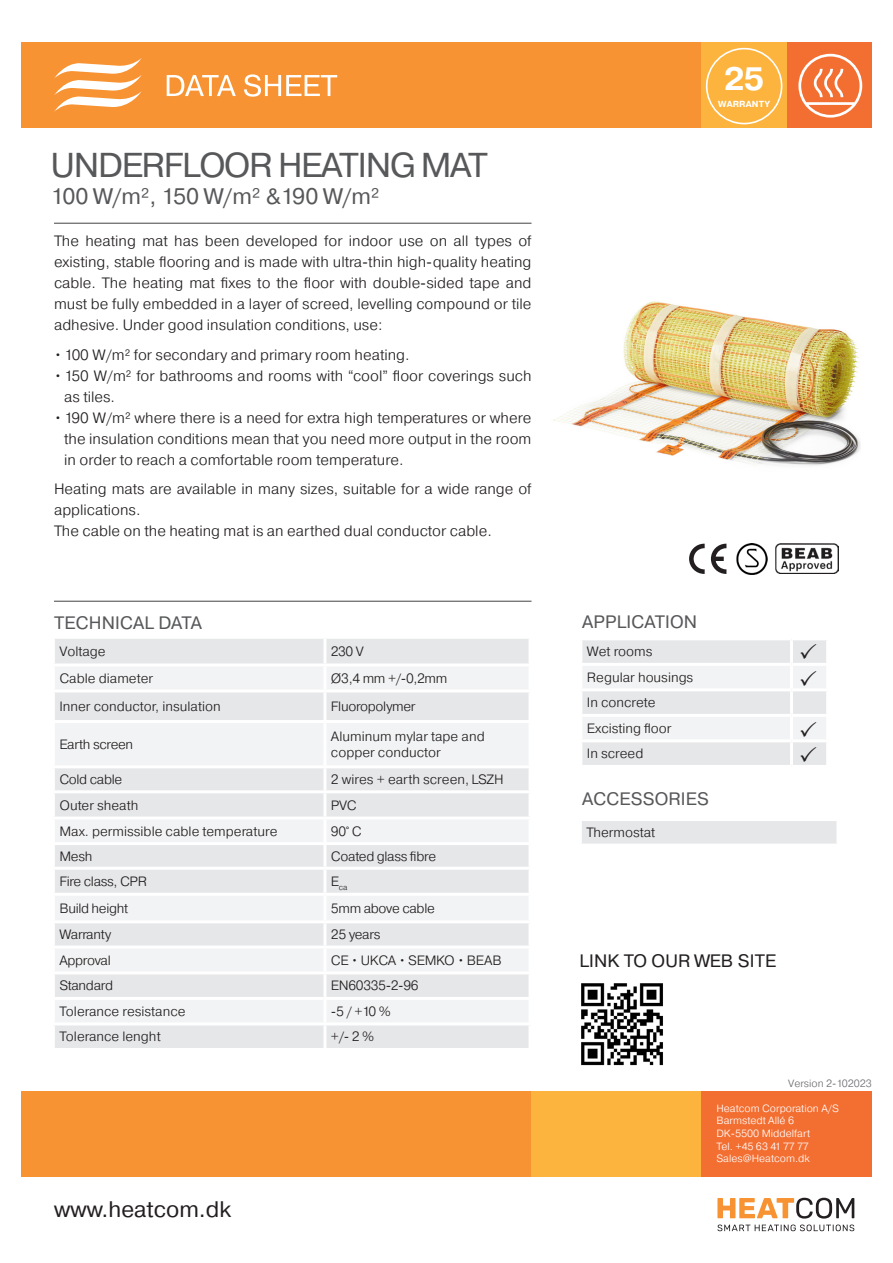
<style>
.page{position:relative;width:893px;height:1263px;background:#fff}
.page>*{position:absolute;margin:0;border:0;box-sizing:border-box;transform-origin:0 0}
.t1{font:34.5px "Pragmatica";letter-spacing:-.035em;color:#57585a}
.t2{font:700 32.4px "Pragmatica";color:#fff}
.t3{font:22.5px "Pragmatica";color:#57585a}
.t4{font:22.5px "Pragmatica";color:#231f20}
.t5{font:18px "Pragmatica";letter-spacing:.01em;color:#57585a}
.t6{font:18px "Pragmatica";letter-spacing:.01em;color:#231f20}
.t7{font:300 15px/21px "Pragmatica";color:#231f20;text-align:justify}
.t8{font:300 13.5px "Pragmatica";color:#231f20}
.t9{font:300 13.5px "Pragmatica";letter-spacing:-.025em;color:#231f20}
.t10{font:300 10.5px/12.6px "Pragmatica";color:#fff}
.t11{font:300 10.5px "Pragmatica";color:#6c6d70}
.t12{font:700 8.85px "Pragmatica";letter-spacing:.02em;color:#fff}
.t13{font:300 7.8px "Pragmatica";color:#231f20}
</style>
<div class="page">
<div style="left:21px;top:43px;width:851px;height:85px;background:#f79332"></div>
<div style="left:787px;top:43px;width:85px;height:85px;background:#f36e31"></div>
<div style="left:702px;top:43px;width:85px;height:85px;background:#fcb43f"></div>
<svg style="left:706px;top:48px;width:76px;height:76px"></svg>
<svg style="left:798px;top:54px;width:64px;height:64px"></svg>
<svg style="left:54px;top:58px;width:88px;height:54px"></svg>
<div style="left:21px;top:1091px;width:851px;height:85px;background:#f79332"></div>
<div style="left:531px;top:1091px;width:171px;height:85px;background:#fcb43f"></div>
<div style="left:702px;top:1091px;width:170px;height:85px;background:#f36e31"></div>
<svg style="left:717px;top:1198px;width:137px;height:20px"></svg>
<svg style="left:717px;top:1224px;width:137px;height:7px"></svg>
<svg style="left:167px;top:74px;width:170px;height:23px"></svg>
<hr style="left:54px;top:223px;width:477px;height:1px;background:#57585a">
<img style="left:553px;top:301px;width:308px;height:165px">
<svg style="left:689px;top:544px;width:37px;height:30px"></svg>
<img style="left:737px;top:544px;width:31px;height:30px">
<img style="left:775px;top:543px;width:63px;height:31px">
<div style="left:580px;top:819px;width:258px;height:26px;background:#e6e7e9"></div>
<hr style="left:579px;top:818px;width:260px;height:3px;background:#fff">
<hr style="left:579px;top:821px;width:3px;height:22px;background:#fff">
<hr style="left:836px;top:821px;width:3px;height:22px;background:#fff">
<hr style="left:579px;top:843px;width:260px;height:3px;background:#fff">
<hr style="left:54px;top:601px;width:477px;height:1px;background:#57585a">
<div style="left:55px;top:639px;width:473px;height:24px;background:#e6e7e9"></div>
<svg style="left:55px;top:667px;width:473px;height:355px;fill:#f2f3f4"></svg>
<svg style="left:55px;top:768px;width:473px;height:125px"></svg>
<div style="left:55px;top:923px;width:473px;height:22px;background:#e6e7e9"></div>
<div style="left:55px;top:974px;width:473px;height:23px;background:#e6e7e9"></div>
<div style="left:53px;top:998px;width:272px;height:26px;background:#f2f3f4"></div>
<div style="left:53px;top:1024px;width:272px;height:25px;background:#e6e7e9"></div>
<div style="left:325px;top:1024px;width:205px;height:25px;background:#e6e7e9"></div>
<hr style="left:323px;top:639px;width:3px;height:24px;background:#fff">
<hr style="left:323px;top:666px;width:3px;height:23px;background:#fff">
<hr style="left:52px;top:689px;width:273px;height:3px;background:#fff">
<hr style="left:325px;top:689px;width:206px;height:3px;background:#fff">
<hr style="left:323px;top:692px;width:3px;height:28px;background:#fff">
<hr style="left:52px;top:720px;width:273px;height:3px;background:#fff">
<hr style="left:325px;top:720px;width:206px;height:3px;background:#fff">
<hr style="left:323px;top:723px;width:3px;height:42px;background:#fff">
<hr style="left:52px;top:765px;width:273px;height:3px;background:#fff">
<hr style="left:325px;top:765px;width:206px;height:3px;background:#fff">
<hr style="left:323px;top:768px;width:3px;height:22px;background:#fff">
<hr style="left:52px;top:790px;width:273px;height:3px;background:#fff">
<hr style="left:325px;top:790px;width:206px;height:3px;background:#fff">
<hr style="left:323px;top:793px;width:3px;height:23px;background:#fff">
<hr style="left:52px;top:816px;width:273px;height:3px;background:#fff">
<hr style="left:325px;top:816px;width:206px;height:3px;background:#fff">
<hr style="left:323px;top:819px;width:3px;height:23px;background:#fff">
<hr style="left:52px;top:842px;width:273px;height:3px;background:#fff">
<hr style="left:325px;top:842px;width:206px;height:3px;background:#fff">
<hr style="left:323px;top:845px;width:3px;height:22px;background:#fff">
<hr style="left:52px;top:867px;width:273px;height:3px;background:#fff">
<hr style="left:325px;top:867px;width:206px;height:3px;background:#fff">
<hr style="left:323px;top:870px;width:3px;height:23px;background:#fff">
<hr style="left:52px;top:893px;width:273px;height:3px;background:#fff">
<hr style="left:325px;top:893px;width:206px;height:3px;background:#fff">
<hr style="left:323px;top:896px;width:3px;height:24px;background:#fff">
<hr style="left:52px;top:920px;width:273px;height:3px;background:#fff">
<hr style="left:325px;top:920px;width:206px;height:3px;background:#fff">
<hr style="left:323px;top:923px;width:3px;height:22px;background:#fff">
<hr style="left:52px;top:945px;width:273px;height:3px;background:#fff">
<hr style="left:325px;top:945px;width:206px;height:3px;background:#fff">
<hr style="left:323px;top:948px;width:3px;height:23px;background:#fff">
<hr style="left:52px;top:1000px;width:3px;height:22px;background:#fff">
<hr style="left:323px;top:1000px;width:3px;height:22px;background:#fff">
<hr style="left:52px;top:1022px;width:273px;height:3px;background:#fff">
<hr style="left:52px;top:1025px;width:3px;height:23px;background:#fff">
<hr style="left:325px;top:1022px;width:206px;height:3px;background:#fff">
<hr style="left:323px;top:1025px;width:3px;height:23px;background:#fff">
<hr style="left:528px;top:1025px;width:3px;height:23px;background:#fff">
<hr style="left:52px;top:1048px;width:273px;height:3px;background:#fff">
<hr style="left:325px;top:1048px;width:206px;height:3px;background:#fff">
<hr style="left:52px;top:971px;width:273px;height:3px;background:#fff">
<hr style="left:325px;top:971px;width:206px;height:3px;background:#fff">
<hr style="left:323px;top:974px;width:3px;height:23px;background:#fff">
<hr style="left:323px;top:997px;width:208px;height:3px;background:#fff">
<hr style="left:52px;top:997px;width:271px;height:3px;background:#fff">
<img style="left:581px;top:983px;width:82px;height:83px">
<svg style="left:582px;top:640px;width:244px;height:125px"></svg>
<p class="t1" style="left:51px;top:144px;width:439px">UNDERFLOOR HEATING MAT</p>
<p class="t3" style="left:51px;top:183px;width:330px">100 W/m², 150 W/m² &amp;190 W/m²</p>
<p class="t7" style="left:54px;top:230px;width:479px">The heating mat has been developed for indoor use on all types of existing, stable flooring and is made with ultra-thin high-quality heating cable. The heating mat fixes to the floor with double-sided tape and must be fully embedded in a layer of screed, levelling compound or tile adhesive. Under good insulation conditions, use:</p>
<p class="t7" style="left:54px;top:343px;width:357px">• 100 W/m² for secondary and primary room heating.</p>
<p class="t7" style="left:64px;top:364px;width:469px;text-indent:-10px">• 150 W/m² for bathrooms and rooms with “cool” floor coverings such as tiles.</p>
<p class="t7" style="left:64px;top:406px;width:469px;text-indent:-10px">• 190 W/m² where there is a need for extra high temperatures or where the insulation conditions mean that you need more output in the room in order to reach a comfortable room temperature.</p>
<p class="t7" style="left:54px;top:478px;width:479px">Heating mats are available in many sizes, suitable for a wide range of applications.</p>
<p class="t7" style="left:54px;top:520px;width:439px">The cable on the heating mat is an earthed dual conductor cable.</p>
<h2 class="t2" style="left:724px;top:58px;width:42px">25</h2>
<p class="t12" style="left:718px;top:98px;width:54px">WARRANTY</p>
<p class="t5" style="left:54px;top:612px;width:149px">TECHNICAL DATA</p>
<p class="t5" style="left:582px;top:611px;width:117px">APPLICATION</p>
<p class="t8" style="left:59px;top:643px;width:48px">Voltage</p>
<p class="t8" style="left:331px;top:643px;width:34px">230 V</p>
<p class="t8" style="left:59px;top:669px;width:95px">Cable diameter</p>
<p class="t8" style="left:331px;top:669px;width:118px">Ø3,4 mm +/-0,2mm</p>
<p class="t8" style="left:59px;top:698px;width:163px">Inner conductor, insulation</p>
<p class="t9" style="left:331px;top:698px;width:86px">Fluoropolymer</p>
<p class="t9" style="left:59px;top:736px;width:75px">Earth screen</p>
<p class="t8" style="left:331px;top:727px;width:155px">Aluminum mylar tape and</p>
<p class="t8" style="left:331px;top:744px;width:111px">copper conductor</p>
<p class="t8" style="left:587px;top:643px;width:67px">Wet rooms</p>
<p class="t8" style="left:587px;top:668px;width:108px">Regular housings</p>
<p class="t8" style="left:587px;top:694px;width:70px">In concrete</p>
<p class="t8" style="left:587px;top:720px;width:86px">Excisting floor</p>
<p class="t8" style="left:587px;top:745px;width:58px">In screed</p>
<p class="t9" style="left:59px;top:771px;width:64px">Cold cable</p>
<p class="t8" style="left:331px;top:771px;width:174px">2 wires + earth screen, LSZH</p>
<p class="t8" style="left:59px;top:796px;width:81px">Outer sheath</p>
<p class="t8" style="left:331px;top:796px;width:27px">PVC</p>
<p class="t8" style="left:59px;top:822px;width:220px">Max. permissible cable temperature</p>
<p class="t8" style="left:331px;top:822px;width:32px">90° C</p>
<p class="t8" style="left:59px;top:847px;width:34px">Mesh</p>
<p class="t9" style="left:331px;top:847px;width:107px">Coated glass fibre</p>
<p class="t9" style="left:59px;top:873px;width:89px">Fire class, CPR</p>
<p class="t13" style="left:331px;top:883px;width:18px"><sup>E</sup>ca</p>
<p class="t9" style="left:59px;top:899px;width:70px">Build height</p>
<p class="t9" style="left:331px;top:899px;width:105px">5mm above cable</p>
<p class="t9" style="left:59px;top:926px;width:53px">Warranty</p>
<p class="t8" style="left:331px;top:926px;width:51px">25 years</p>
<p class="t9" style="left:59px;top:951px;width:53px">Approval</p>
<p class="t9" style="left:331px;top:951px;width:172px">CE • UKCA • SEMKO • BEAB</p>
<p class="t9" style="left:59px;top:977px;width:55px">Standard</p>
<p class="t9" style="left:331px;top:977px;width:89px">EN60335-2-96</p>
<p class="t8" style="left:59px;top:1003px;width:128px">Tolerance resistance</p>
<p class="t8" style="left:331px;top:1003px;width:61px">-5 / +10 %</p>
<p class="t8" style="left:59px;top:1028px;width:103px">Tolerance lenght</p>
<p class="t8" style="left:331px;top:1028px;width:45px">+/- 2 %</p>
<h3 class="t4" style="left:54px;top:1195px;width:178px">www.heatcom.dk</h3>
<p class="t5" style="left:582px;top:787px;width:128px">ACCESSORIES</p>
<p class="t8" style="left:586px;top:824px;width:70px">Thermostat</p>
<p class="t6" style="left:579px;top:950px;width:198px">LINK TO OUR WEB SITE</p>
<p class="t11" style="left:788px;top:1077px;width:85px">Version 2-102023</p>
<p class="t10" style="left:716px;top:1101px;width:124px">Heatcom Corporation A/S<br>Barmstedt Allé 6<br>DK-5500 Middelfart<br>Tel. +45 63 41 77 77<br>Sales@Heatcom.dk</p>
</div>
